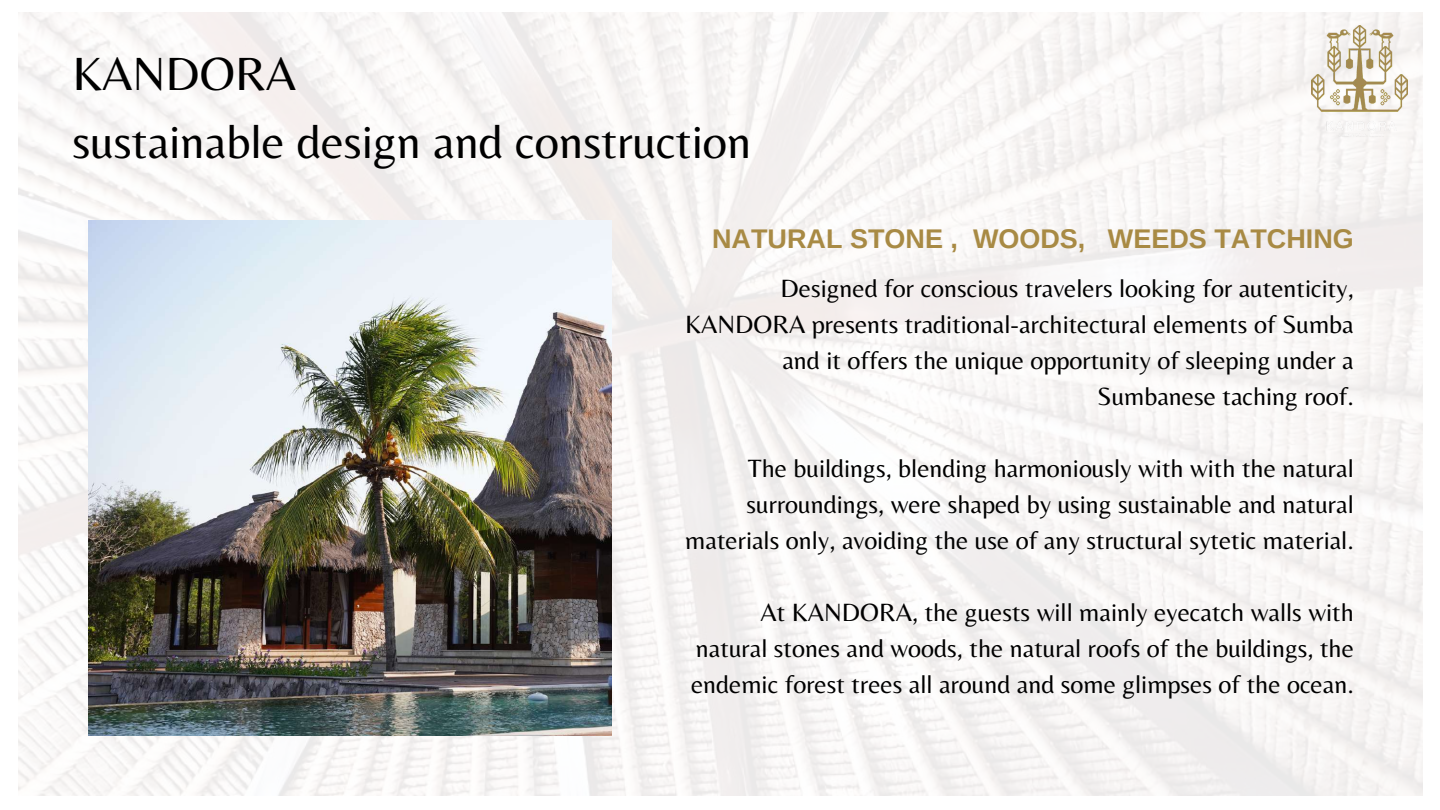
<style>
.page{position:relative;width:1440px;height:810px;background:#fff}
.page>*{position:absolute;margin:0;border:0;box-sizing:border-box;transform-origin:0 0}
.t1{font:48.5px/67.5px "Belleza";color:#000}
.t2{font:700 27px "Arimo";color:#a88a44}
.t3{font:26px/36px "Belleza";color:#000;text-align:right}
</style>
<div class="page">
<img style="left:18px;top:12px;width:1405px;height:783px">
<img style="left:1311px;top:26px;width:96px;height:110px">
<img style="left:88px;top:221px;width:523px;height:514px">
<h1 class="t1" style="left:73px;top:39px;width:680px">KANDORA<br>sustainable design and construction</h1>
<p class="t2" style="left:712px;top:224px;width:643px">NATURAL STONE , WOODS, WEEDS TATCHING</p>
<p class="t3" style="left:685px;top:270px;width:670px">Designed for conscious travelers looking for autenticity, KANDORA presents traditional-architectural elements of Sumba and it offers the unique opportunity of sleeping under a Sumbanese taching roof.</p>
<p class="t3" style="left:685px;top:450px;width:670px">The buildings, blending harmoniously with with the natural surroundings, were shaped by using sustainable and natural materials only, avoiding the use of any structural sytetic material.</p>
<p class="t3" style="left:691px;top:594px;width:664px;text-align:justify;text-indent:70px">At KANDORA, the guests will mainly eyecatch walls with natural stones and woods, the natural roofs of the buildings, the endemic forest trees all around and some glimpses of the ocean.</p>
</div>
